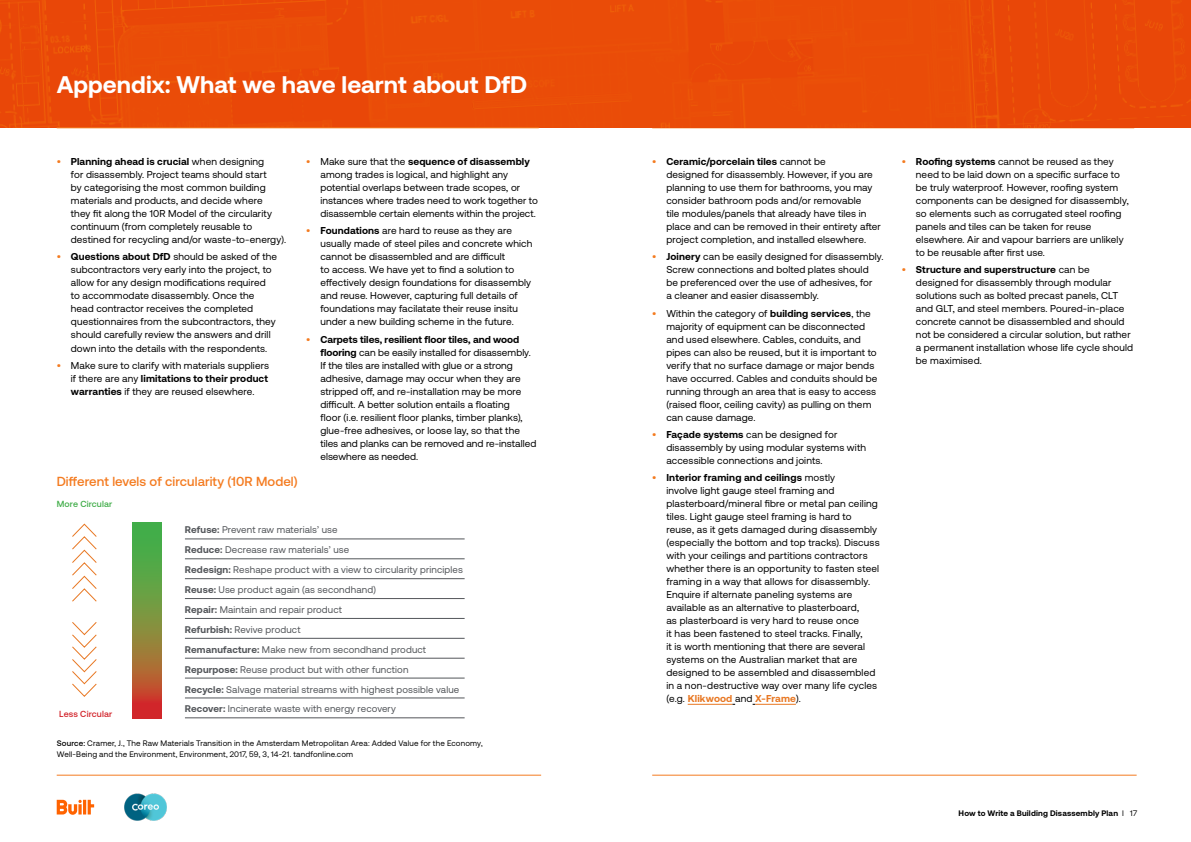
<style>
.page{position:relative;width:1191px;height:842px;background:#fff}
.page>*{position:absolute;margin:0;border:0;box-sizing:border-box;transform-origin:0 0}
.t1{font:700 24px "Aeonik Pro";color:#fff}
.t2{font:500 13.2px "Aeonik Pro";letter-spacing:.005em;color:#f47b20}
.t3{font:10px/13px "Aeonik Pro";letter-spacing:.015em;color:#000}
.t4{font:9.7px/19.9px "Aeonik Pro";letter-spacing:.015em;color:#53565a}
.t5{font:500 8.8px "Aeonik Pro";letter-spacing:.02em;color:#41ad49}
.t6{font:500 8.8px "Aeonik Pro";letter-spacing:.015em;color:#d2232a}
.t7{font:8px/11px "Aeonik Pro";letter-spacing:.02em;color:#000}
.t8{font:700 8px "Aeonik Pro";letter-spacing:.02em;color:#000}
.s1{font-weight:500;color:#f47b20}
.s2{font-weight:700}
.s3{font-weight:500}
.s4{font-weight:700;color:#e87722}
.s5{font-weight:400}
</style>
<div class="page">
<hr style="left:652px;top:128px;width:482px;height:1px;background:#f47b20">
<hr style="left:57px;top:775px;width:484px;height:1px;background:#f47b20">
<hr style="left:652px;top:775px;width:484px;height:1px;background:#f47b20">
<img style="left:124px;top:793px;width:43px;height:28px">
<svg style="left:57px;top:800px;width:37px;height:15px"></svg>
<div style="left:0;top:0;width:1191px;height:128px;background:#ea4c08"></div>
<hr style="left:57px;top:128px;width:482px;height:1px;background:#f47b20">
<hr style="left:185px;top:539px;width:279px;height:1px;background:#53565a">
<hr style="left:185px;top:559px;width:279px;height:1px;background:#53565a">
<hr style="left:185px;top:578px;width:279px;height:1px;background:#53565a">
<hr style="left:185px;top:598px;width:279px;height:1px;background:#53565a">
<hr style="left:185px;top:618px;width:279px;height:1px;background:#53565a">
<hr style="left:185px;top:638px;width:279px;height:1px;background:#53565a">
<hr style="left:185px;top:658px;width:279px;height:1px;background:#53565a">
<hr style="left:185px;top:678px;width:279px;height:1px;background:#53565a">
<hr style="left:185px;top:698px;width:279px;height:1px;background:#53565a">
<hr style="left:185px;top:718px;width:279px;height:1px;background:#53565a">
<svg style="left:72px;top:523px;width:25px;height:79px"></svg>
<svg style="left:72px;top:622px;width:25px;height:75px"></svg>
<svg style="left:133px;top:522px;width:29px;height:197px;background:#84833c"></svg>
<hr style="left:687px;top:704px;width:45px;height:1px;background:#e87722">
<hr style="left:755px;top:704px;width:41px;height:1px;background:#e87722">
<h1 class="t1" style="left:57px;top:71px;width:472px">Appendix: What we have learnt about DfD</h1>
<p class="t3" style="left:71px;top:155px;width:217px;text-indent:-14px"><span class="s1">•</span> <span class="s2">Planning ahead is crucial</span> when designing<br>for disassembly. Project teams should start<br>by categorising the most common building materials and products, and decide where<br>they fit along the 10R Model of the circularity continuum (from completely reusable to destined for recycling and/or waste-to-energy).</p>
<p class="t3" style="left:71px;top:251px;width:208px;text-indent:-14px"><span class="s1">•</span> <span class="s2">Questions about DfD</span> should be asked of the subcontractors very early into the project, to allow for any design modifications required to accommodate disassembly. Once the head contractor receives the completed questionnaires from the subcontractors, they should carefully review the answers and drill down into the details with the respondents.</p>
<p class="t3" style="left:71px;top:359px;width:200px;text-align:justify;text-indent:-14px"><span class="s1">•</span> Make sure to clarify with materials suppliers if there are any <span class="s2">limitations to their product warranties</span> if they are reused elsewhere.</p>
<p class="t3" style="left:320px;top:155px;width:219px;text-indent:-14px"><span class="s1">•</span> Make sure that the <span class="s2">sequence of disassembly </span>among trades is logical, and highlight any potential overlaps between trade scopes, or instances where trades need to work together to disassemble certain elements within the project.</p>
<p class="t3" style="left:320px;top:225px;width:213px;text-indent:-14px"><span class="s1">•</span> <span class="s2">Foundations</span> are hard to reuse as they are usually made of steel piles and concrete which cannot be disassembled and are difficult<br>to access. We have yet to find a solution to effectively design foundations for disassembly and reuse. However, capturing full details of foundations may facilatate their reuse insitu under a new building scheme in the future.</p>
<p class="t3" style="left:320px;top:333px;width:217px;text-indent:-14px"><span class="s1">•</span> <span class="s2">Carpets tiles, resilient floor tiles, and wood flooring</span> can be easily installed for disassembly.<br>If the tiles are installed with glue or a strong adhesive, damage may occur when they are stripped off, and re-installation may be more difficult. A better solution entails a floating<br>floor (i.e. resilient floor planks, timber planks), glue-free adhesives, or loose lay, so that the tiles and planks can be removed and re-installed elsewhere as needed.</p>
<h2 class="t2" style="left:57px;top:474px;width:243px">Different levels of circularity (10R Model)</h2>
<p class="t4" style="left:185px;top:520px;width:279px"><span class="s2">Refuse:</span> Prevent raw materials’ use<br><span class="s2">Reduce:</span> Decrease raw materials’ use<br><span class="s2">Redesign:</span> Reshape product with a view to circularity principles <span class="s2">Reuse:</span> Use product again (as secondhand)<br><span class="s2">Repair:</span> Maintain and repair product<br><span class="s2">Refurbish:</span> Revive product<br><span class="s2">Remanufacture:</span> Make new from secondhand product <span class="s2">Repurpose:</span> Reuse product but with other function<br><span class="s2">Recycle:</span> Salvage material streams with highest possible value <span class="s2">Recover:</span> Incinerate waste with energy recovery</p>
<p class="t5" style="left:57px;top:499px;width:57px">More Circular</p>
<p class="t6" style="left:59px;top:709px;width:55px">Less Circular</p>
<p class="t7" style="left:57px;top:738px;width:427px"><span class="s3">Source:</span> Cramer, J., The Raw Materials Transition in the Amsterdam Metropolitan Area: Added Value for the Economy,<br>Well-Being and the Environment, Environment, 2017, 59, 3, 14-21. tandfonline.com</p>
<p class="t3" style="left:666px;top:155px;width:216px;text-indent:-14px"><span class="s1">•</span> <span class="s2">Ceramic/porcelain tiles</span> cannot be<br>designed for disassembly. However, if you are planning to use them for bathrooms, you may consider bathroom pods and/or removable<br>tile modules/panels that already have tiles in place and can be removed in their entirety after project completion, and installed elsewhere.</p>
<p class="t3" style="left:666px;top:251px;width:218px;text-indent:-14px"><span class="s1">•</span> <span class="s2">Joinery</span> can be easily designed for disassembly.<br>Screw connections and bolted plates should<br>be preferenced over the use of adhesives, for<br>a cleaner and easier disassembly.</p>
<p class="t3" style="left:666px;top:307px;width:212px;text-indent:-14px"><span class="s1">•</span> Within the category of <span class="s2">building services</span>, the majority of equipment can be disconnected and used elsewhere. Cables, conduits, and pipes can also be reused, but it is important to verify that no surface damage or major bends have occurred. Cables and conduits should be running through an area that is easy to access (raised floor, ceiling cavity) as pulling on them can cause damage.</p>
<p class="t3" style="left:666px;top:428px;width:201px;text-indent:-14px"><span class="s1">•</span> <span class="s2">Façade systems</span> can be designed for disassembly by using modular systems with accessible connections and joints.</p>
<p class="t3" style="left:666px;top:471px;width:215px;text-indent:-14px"><span class="s1">•</span> <span class="s2">Interior framing and ceilings</span> mostly<br>involve light gauge steel framing and plasterboard/mineral fibre or metal pan ceiling tiles. Light gauge steel framing is hard to reuse, as it gets damaged during disassembly (especially the bottom and top tracks). Discuss with your ceilings and partitions contractors whether there is an opportunity to fasten steel framing in a way that allows for disassembly.<br>Enquire if alternate paneling systems are available as an alternative to plasterboard,<br>as plasterboard is very hard to reuse once<br>it has been fastened to steel tracks. Finally,<br>it is worth mentioning that there are several systems on the Australian market that are designed to be assembled and disassembled in a non-destructive way over many life cycles (e.g. <span class="s4">Klikwood</span> and <span class="s4">X-Frame</span>).</p>
<p class="t3" style="left:916px;top:155px;width:214px;text-indent:-14px"><span class="s1">•</span> <span class="s2">Roofing systems</span> cannot be reused as they need to be laid down on a specific surface to be truly waterproof. However, roofing system components can be designed for disassembly, so elements such as corrugated steel roofing panels and tiles can be taken for reuse elsewhere. Air and vapour barriers are unlikely to be reusable after first use.</p>
<p class="t3" style="left:916px;top:263px;width:219px;text-indent:-14px"><span class="s1">•</span> <span class="s2">Structure and superstructure</span> can be designed for disassembly through modular solutions such as bolted precast panels, CLT and GLT, and steel members. Poured-in-place concrete cannot be disassembled and should not be considered a circular solution, but rather a permanent installation whose life cycle should be maximised.</p>
<p class="t8" style="left:958px;top:809px;width:180px">How to Write a Building Disassembly Plan <span class="s5">| 17</span></p>
</div>
